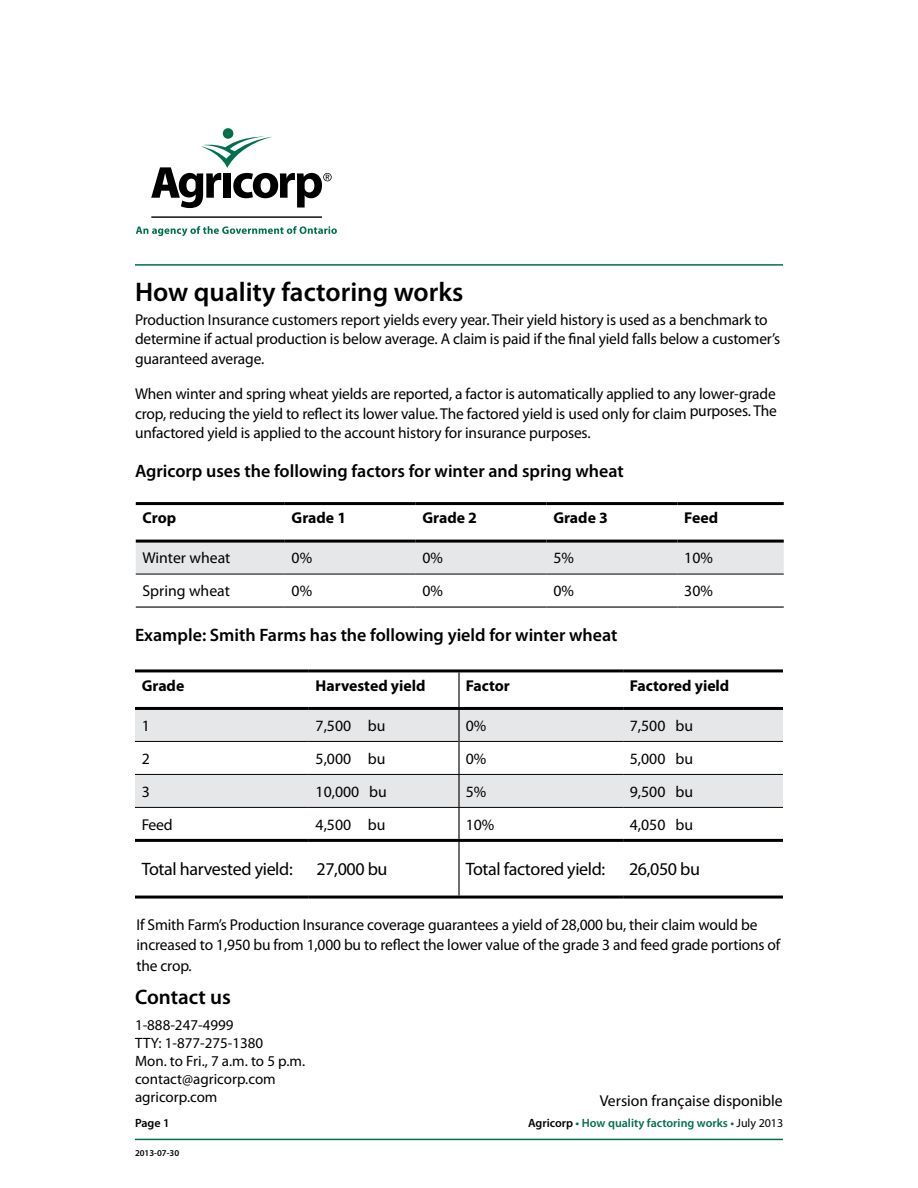
<style>
.page{position:relative;width:918px;height:1188px;background:#fff}
.page>*{position:absolute;margin:0;border:0;box-sizing:border-box;transform-origin:0 0}
.t1{font:600 27px "Myriad Pro";color:#000}
.t2{font:600 21px "Myriad Pro";color:#000}
.t3{font:600 18px "Myriad Pro";color:#000}
.t4{font:18px "Myriad Pro";letter-spacing:-.02em;color:#000}
.t5{font:15.75px/19.5px "Myriad Pro";letter-spacing:-.01em;color:#000}
.t6{font:700 15.75px "Myriad Pro";color:#000}
.t7{font:15px/18px "Myriad Pro";color:#000}
.t8{font:600 12px "Myriad Pro";color:#00704a}
.t9{font:600 12px "Myriad Pro";color:#000}
.t10{font:600 9px "Myriad Pro";color:#000}
.s1{color:#000}
.s2{font-weight:400;color:#000}
</style>
<div class="page">
<hr style="left:135px;top:264px;width:648px;height:2px;background:#00704a">
<div style="left:223px;top:128px;width:10px;height:11px;background:#00704a;border-radius:50%"></div>
<svg style="left:151px;top:137px;width:181px;height:71px"></svg>
<hr style="left:151px;top:216px;width:171px;height:2px;background:#000">
<svg style="left:136px;top:226px;width:201px;height:10px"></svg>
<div style="left:136px;top:543px;width:648px;height:31px;background:#e6e7e8"></div>
<hr style="left:136px;top:574px;width:149px;height:1px;background:#000">
<hr style="left:285px;top:574px;width:131px;height:1px;background:#000">
<hr style="left:416px;top:574px;width:131px;height:1px;background:#000">
<hr style="left:547px;top:574px;width:131px;height:1px;background:#000">
<hr style="left:678px;top:574px;width:106px;height:1px;background:#000">
<hr style="left:136px;top:606px;width:149px;height:2px;background:#000">
<hr style="left:285px;top:606px;width:131px;height:2px;background:#000">
<hr style="left:416px;top:606px;width:131px;height:2px;background:#000">
<hr style="left:547px;top:606px;width:131px;height:2px;background:#000">
<hr style="left:678px;top:606px;width:106px;height:2px;background:#000">
<hr style="left:285px;top:502px;width:131px;height:3px;background:#000">
<hr style="left:416px;top:502px;width:131px;height:3px;background:#000">
<hr style="left:547px;top:502px;width:131px;height:3px;background:#000">
<hr style="left:678px;top:502px;width:106px;height:3px;background:#000">
<hr style="left:285px;top:540px;width:131px;height:3px;background:#000">
<hr style="left:416px;top:540px;width:131px;height:3px;background:#000">
<hr style="left:547px;top:540px;width:131px;height:3px;background:#000">
<hr style="left:678px;top:540px;width:106px;height:3px;background:#000">
<hr style="left:136px;top:502px;width:149px;height:3px;background:#000">
<hr style="left:136px;top:540px;width:149px;height:3px;background:#000">
<hr style="left:135px;top:1139px;width:648px;height:1px;background:#00704a">
<svg style="left:135px;top:710px;width:648px;height:97px;fill:#e6e7e8"></svg>
<hr style="left:135px;top:741px;width:174px;height:1px;background:#000">
<hr style="left:309px;top:741px;width:149px;height:1px;background:#000">
<hr style="left:460px;top:741px;width:163px;height:1px;background:#000">
<hr style="left:623px;top:741px;width:160px;height:1px;background:#000">
<hr style="left:135px;top:774px;width:174px;height:1px;background:#000">
<hr style="left:309px;top:774px;width:150px;height:1px;background:#000">
<hr style="left:459px;top:774px;width:164px;height:1px;background:#000">
<hr style="left:623px;top:774px;width:160px;height:1px;background:#000">
<hr style="left:458px;top:672px;width:2px;height:35px;background:#000">
<hr style="left:458px;top:775px;width:2px;height:32px;background:#000">
<hr style="left:458px;top:808px;width:2px;height:31px;background:#000">
<hr style="left:458px;top:710px;width:2px;height:31px;background:#000">
<hr style="left:458px;top:741px;width:2px;height:33px;background:#000">
<hr style="left:135px;top:807px;width:174px;height:1px;background:#000">
<hr style="left:309px;top:807px;width:150px;height:1px;background:#000">
<hr style="left:459px;top:807px;width:164px;height:1px;background:#000">
<hr style="left:623px;top:807px;width:160px;height:1px;background:#000">
<hr style="left:135px;top:839px;width:174px;height:3px;background:#000">
<hr style="left:309px;top:839px;width:150px;height:3px;background:#000">
<hr style="left:135px;top:896px;width:174px;height:3px;background:#000">
<hr style="left:309px;top:896px;width:150px;height:3px;background:#000">
<hr style="left:459px;top:839px;width:164px;height:3px;background:#000">
<hr style="left:623px;top:839px;width:160px;height:3px;background:#000">
<hr style="left:459px;top:896px;width:164px;height:3px;background:#000">
<hr style="left:623px;top:896px;width:160px;height:3px;background:#000">
<hr style="left:458px;top:842px;width:2px;height:54px;background:#000">
<hr style="left:309px;top:669px;width:150px;height:3px;background:#000">
<hr style="left:459px;top:669px;width:164px;height:3px;background:#000">
<hr style="left:623px;top:669px;width:160px;height:3px;background:#000">
<hr style="left:309px;top:707px;width:150px;height:3px;background:#000">
<hr style="left:459px;top:707px;width:164px;height:3px;background:#000">
<hr style="left:623px;top:707px;width:160px;height:3px;background:#000">
<hr style="left:135px;top:669px;width:174px;height:3px;background:#000">
<hr style="left:135px;top:707px;width:174px;height:3px;background:#000">
<h1 class="t1" style="left:135px;top:275px;width:330px">How quality factoring works</h1>
<p class="t5" style="left:135px;top:309px;width:647px">Production Insurance customers report yields every year. Their yield history is used as a benchmark to determine if actual production is below average. A claim is paid if the final yield falls below a customer’s guaranteed average.</p>
<p class="t5" style="left:135px;top:384px;width:643px;text-align:justify">When winter and spring wheat yields are reported, a factor is automatically applied to any lower-grade crop, reducing the yield to reflect its lower value. The factored yield is used only for claim purposes. The unfactored yield is applied to the account history for insurance purposes.</p>
<p class="t3" style="left:135px;top:460px;width:490px">Agricorp uses the following factors for winter and spring wheat</p>
<p class="t6" style="left:143px;top:508px;width:35px">Crop</p>
<p class="t6" style="left:292px;top:508px;width:56px">Grade 1</p>
<p class="t6" style="left:422px;top:508px;width:56px">Grade 2</p>
<p class="t6" style="left:553px;top:508px;width:56px">Grade 3</p>
<p class="t6" style="left:684px;top:508px;width:35px">Feed</p>
<p class="t5" style="left:143px;top:548px;width:89px">Winter wheat</p>
<p class="t5" style="left:292px;top:548px;width:22px">0%</p>
<p class="t5" style="left:422px;top:548px;width:22px">0%</p>
<p class="t5" style="left:553px;top:548px;width:22px">5%</p>
<p class="t5" style="left:684px;top:548px;width:30px">10%</p>
<p class="t5" style="left:143px;top:581px;width:89px">Spring wheat</p>
<p class="t5" style="left:292px;top:581px;width:22px">0%</p>
<p class="t5" style="left:423px;top:581px;width:22px">0%</p>
<p class="t5" style="left:553px;top:581px;width:22px">0%</p>
<p class="t5" style="left:684px;top:581px;width:30px">30%</p>
<p class="t3" style="left:135px;top:624px;width:484px">Example: Smith Farms has the following yield for winter wheat</p>
<p class="t6" style="left:142px;top:675px;width:44px">Grade</p>
<p class="t6" style="left:316px;top:675px;width:111px">Harvested yield</p>
<p class="t6" style="left:466px;top:675px;width:46px">Factor</p>
<p class="t6" style="left:630px;top:675px;width:101px">Factored yield</p>
<p class="t5" style="left:142px;top:716px;width:10px">1</p>
<p class="t5" style="left:316px;top:716px;width:71px">7,500 bu</p>
<p class="t5" style="left:466px;top:716px;width:22px">0%</p>
<p class="t5" style="left:630px;top:716px;width:65px">7,500 bu</p>
<p class="t5" style="left:142px;top:749px;width:10px">2</p>
<p class="t5" style="left:316px;top:749px;width:71px">5,000 bu</p>
<p class="t5" style="left:466px;top:749px;width:22px">0%</p>
<p class="t5" style="left:630px;top:749px;width:65px">5,000 bu</p>
<p class="t5" style="left:142px;top:782px;width:10px">3</p>
<p class="t5" style="left:316px;top:782px;width:73px">10,000 bu</p>
<p class="t5" style="left:466px;top:782px;width:22px">5%</p>
<p class="t5" style="left:630px;top:782px;width:65px">9,500 bu</p>
<p class="t5" style="left:142px;top:815px;width:32px">Feed</p>
<p class="t5" style="left:316px;top:815px;width:71px">4,500 bu</p>
<p class="t5" style="left:466px;top:815px;width:30px">10%</p>
<p class="t5" style="left:630px;top:815px;width:65px">4,050 bu</p>
<p class="t4" style="left:142px;top:858px;width:152px">Total harvested yield:</p>
<p class="t4" style="left:317px;top:858px;width:72px">27,000 bu</p>
<p class="t4" style="left:466px;top:858px;width:141px">Total factored yield:</p>
<p class="t4" style="left:629px;top:858px;width:72px">26,050 bu</p>
<p class="t5" style="left:136px;top:915px;width:645px">If Smith Farm’s Production Insurance coverage guarantees a yield of 28,000 bu, their claim would be increased to 1,950 bu from 1,000 bu to reflect the lower value of the grade 3 and feed grade portions of</p>
<p class="t5" style="left:136px;top:956px;width:57px">the crop.</p>
<h2 class="t2" style="left:135px;top:984px;width:97px">Contact us</h2>
<p class="t7" style="left:135px;top:1016px;width:172px">1-888-247-4999<br>TTY: 1-877-275-1380<br>Mon. to Fri., 7 a.m. to 5 p.m. contact@agricorp.com agricorp.com</p>
<p class="t5" style="left:600px;top:1091px;width:185px">Version française disponible</p>
<p class="t9" style="left:135px;top:1116px;width:36px">Page 1</p>
<p class="t8" style="left:528px;top:1116px;width:257px"><span class="s1">Agricorp</span> • How quality factoring works • <span class="s2">July 2013</span></p>
<p class="t10" style="left:135px;top:1148px;width:46px">2013-07-30</p>
</div>
